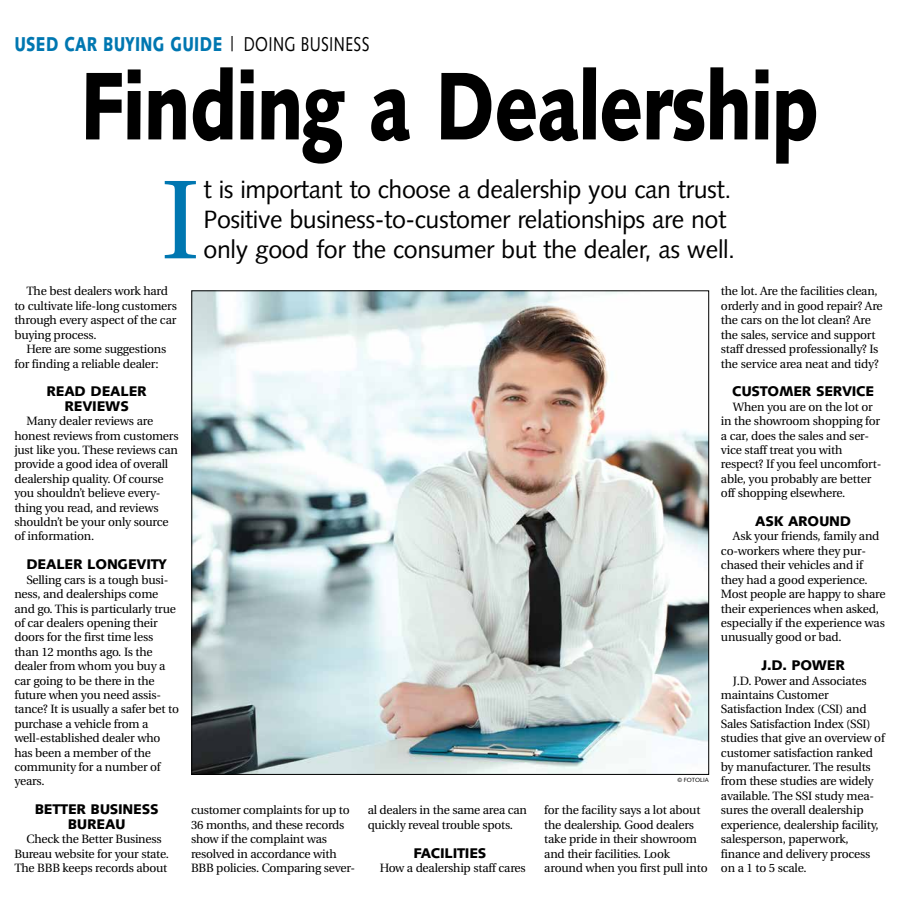
<style>
.page{position:relative;width:900px;height:908px;background:#fff}
.page>*{position:absolute;margin:0;border:0;box-sizing:border-box;transform-origin:0 0}
.t1{font:111.7px "Utopia";color:#0077b1}
.t2{font:900 96px "Syntax";letter-spacing:-.015em;color:#000;scale:.77 1}
.t3{font:25px/30px "Syntax";letter-spacing:-.015em;color:#000}
.t4{font:900 20px "Syntax";letter-spacing:.025em;color:#0077b1;scale:.77 1}
.t5{font:900 14px/14.4px "Syntax";letter-spacing:-.015em;color:#000;text-align:center}
.t6{font:12px/14.4px "Utopia";letter-spacing:-.015em;color:#000}
.t7{font:6px "Syntax";color:#000}
.s1{font-weight:400;color:#000}
</style>
<div class="page">
<img style="left:194px;top:292px;width:513px;height:480px">
<h3 class="t4" style="left:14px;top:32px;width:462px">USED CAR BUYING GUIDE <span class="s1">| DOING BUSINESS</span></h3>
<h2 class="t2" style="left:80px;top:49px;width:962px">Finding a Dealership</h2>
<h1 class="t1" style="left:161px;top:159px;width:40px">I</h1>
<h3 class="t3" style="left:204px;top:175px;width:533px">t is important to choose a dealership you can trust.<br>Positive business-to-customer relationships are not only good for the consumer but the dealer, as well.</h3>
<p class="t6" style="left:14px;top:284px;width:164px;text-indent:12px">The best dealers work hard to cultivate life-long customers through every aspect of the car buying process.</p>
<p class="t6" style="left:14px;top:342px;width:153px;text-indent:12px">Here are some suggestions for finding a reliable dealer:</p>
<p class="t5" style="left:47px;top:384px;width:102px">READ DEALER<br>REVIEWS</p>
<p class="t6" style="left:14px;top:414px;width:166px;text-indent:12px">Many dealer reviews are honest reviews from customers just like you. These reviews can provide a good idea of overall dealership quality. Of course you shouldn’t believe every&shy;thing you read, and reviews shouldn’t be your only source of information.</p>
<p class="t5" style="left:27px;top:557px;width:142px">DEALER LONGEVITY</p>
<p class="t6" style="left:14px;top:572px;width:166px;text-indent:12px">Selling cars is a tough busi&shy;ness, and dealerships come and go. This is particularly true of car dealers opening their doors for the first time less than 12 months ago. Is the dealer from whom you buy a car going to be there in the future when you need assis&shy;tance? It is usually a safer bet to purchase a vehicle from a well-established dealer who has been a member of the community for a number of years.</p>
<p class="t5" style="left:35px;top:802px;width:125px">BETTER BUSINESS<br>BUREAU</p>
<p class="t6" style="left:14px;top:831px;width:156px;text-align:center">Check the Better Business<br>Bureau website for your state.<br>The BBB keeps records about</p>
<p class="t6" style="left:191px;top:803px;width:166px">customer complaints for up to<br>36 months, and these records show if the complaint was resolved in accordance with<br>BBB policies. Comparing sever-</p>
<p class="t6" style="left:368px;top:803px;width:161px">al dealers in the same area can quickly reveal trouble spots.</p>
<p class="t5" style="left:413px;top:845px;width:75px">FACILITIES</p>
<p class="t6" style="left:380px;top:860px;width:148px">How a dealership staff cares</p>
<p class="t7" style="left:677px;top:776px;width:33px">© FOTOLIA</p>
<p class="t6" style="left:544px;top:803px;width:165px">for the facility says a lot about the dealership. Good dealers take pride in their showroom and their facilities. Look around when you first pull into</p>
<p class="t6" style="left:721px;top:284px;width:163px">the lot. Are the facilities clean, orderly and in good repair? Are the cars on the lot clean? Are the sales, service and support staff dressed professionally? Is the service area neat and tidy?</p>
<p class="t5" style="left:732px;top:384px;width:143px">CUSTOMER SERVICE</p>
<p class="t6" style="left:721px;top:399px;width:162px;text-indent:12px">When you are on the lot or in the showroom shopping for a car, does the sales and ser&shy;vice staff treat you with respect? If you feel uncomfort&shy;able, you probably are better off shopping elsewhere.</p>
<p class="t5" style="left:755px;top:514px;width:97px">ASK AROUND</p>
<p class="t6" style="left:721px;top:529px;width:166px;text-indent:12px">Ask your friends, family and co-workers where they pur&shy;chased their vehicles and if they had a good experience.<br>Most people are happy to share their experiences when asked, especially if the experience was unusually good or bad.</p>
<p class="t5" style="left:761px;top:658px;width:85px">J.D. POWER</p>
<p class="t6" style="left:721px;top:673px;width:165px;text-indent:12px">J.D. Power and Associates maintains Customer<br>Satisfaction Index (CSI) and<br>Sales Satisfaction Index (SSI) studies that give an overview of customer satisfaction ranked by manufacturer. The results from these studies are widely available. The SSI study mea&shy;sures the overall dealership experience, dealership facility, salesperson, paperwork, finance and delivery process on a 1 to 5 scale.</p>
</div>
